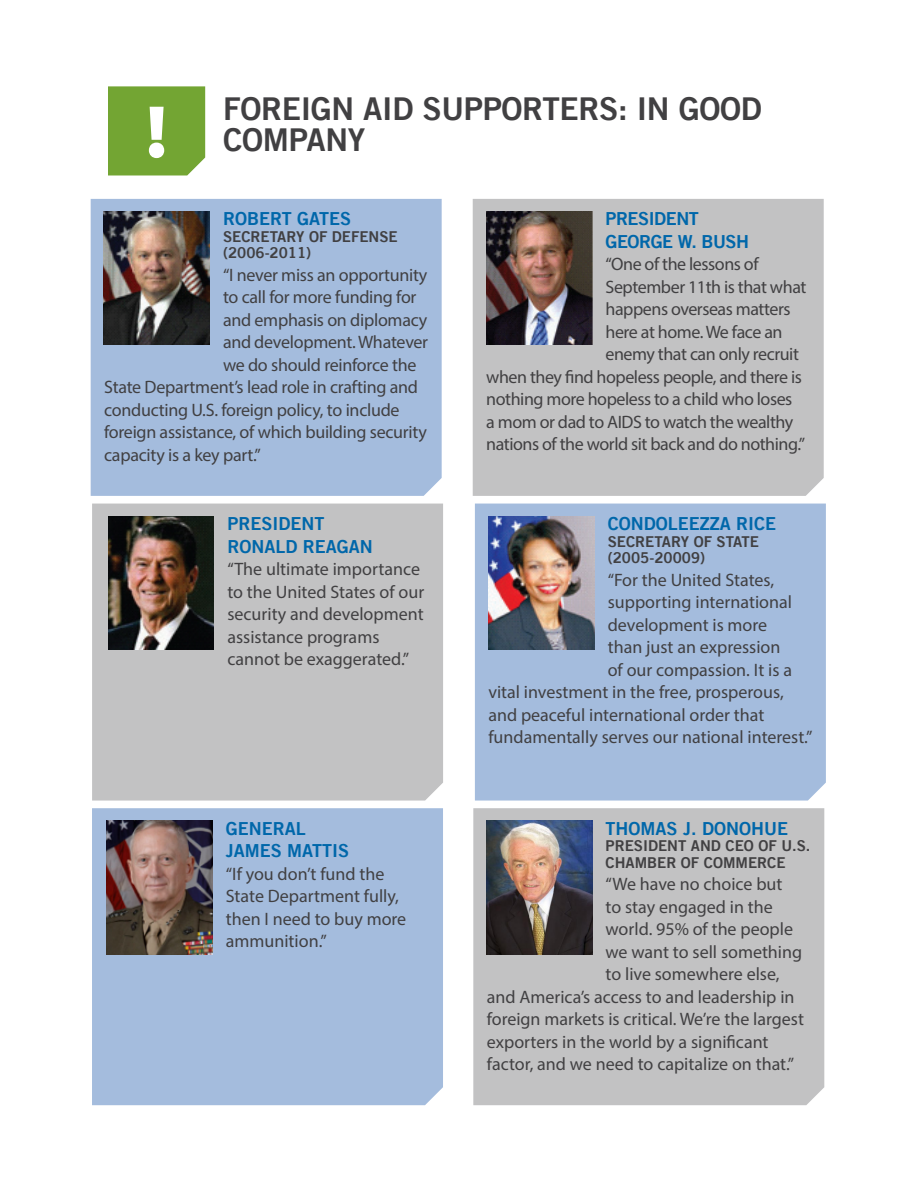
<style>
.page{position:relative;width:918px;height:1188px;background:#fff}
.page>*{position:absolute;margin:0;border:0;box-sizing:border-box;transform-origin:0 0}
.t1{font:900 75px "Myriad Pro";color:#fff}
.t2{font:31.5px "Trade Gothic LT Bold Two";letter-spacing:-.01em;color:#414042}
.Body_Text{font:18px/22.5px "Myriad Pro";letter-spacing:-.005em;color:#414042}
.Body_Text-2{font:18px "Myriad Pro";letter-spacing:-.025em;color:#414042}
.Validator{font:18px/22.5px "Trade Gothic LT Bold Two";color:#0067aa}
.Validator-2{font:18px/22.5px "Trade Gothic LT Bold Two";letter-spacing:-.025em;color:#0067aa}
.Validator-3{font:15px/16.5px "Trade Gothic LT Bold Two";color:#414042}
</style>
<div class="page">
<div style="left:108px;top:86px;width:97px;height:90px;background:#73a533"></div>
<div style="left:473px;top:199px;width:351px;height:297px;background:#c2c2c3"></div>
<div style="left:91px;top:199px;width:351px;height:297px;background:#a4bcdd"></div>
<img style="left:104px;top:212px;width:106px;height:133px">
<img style="left:486px;top:211px;width:106px;height:133px">
<div style="left:475px;top:504px;width:351px;height:297px;background:#a4bcdd"></div>
<div style="left:92px;top:504px;width:351px;height:297px;background:#c2c2c3"></div>
<img style="left:108px;top:516px;width:106px;height:134px">
<img style="left:488px;top:516px;width:106px;height:134px">
<div style="left:473px;top:808px;width:351px;height:297px;background:#c2c2c3"></div>
<div style="left:92px;top:808px;width:351px;height:297px;background:#a4bcdd"></div>
<img style="left:106px;top:821px;width:106px;height:133px">
<img style="left:486px;top:821px;width:106px;height:133px">
<p class="t1" style="left:146px;top:89px;width:23px">!</p>
<h1 class="t2" style="left:223px;top:89px;width:540px">FOREIGN AID SUPPORTERS: IN GOOD</h1>
<h1 class="t2" style="left:223px;top:121px;width:144px">COMPANY</h1>
<p class="Validator" style="left:223px;top:207px;width:130px">ROBERT GATES</p>
<p class="Validator-3" style="left:223px;top:228px;width:176px">SECRETARY OF DEFENSE</p>
<p class="Validator-3" style="left:223px;top:245px;width:90px">(2006-2011)</p>
<p class="Body_Text" style="left:223px;top:263px;width:206px">“I never miss an opportunity</p>
<p class="Body_Text" style="left:223px;top:286px;width:195px">to call for more funding for</p>
<p class="Body_Text" style="left:223px;top:308px;width:206px">and emphasis on diplomacy</p>
<p class="Body_Text" style="left:223px;top:331px;width:207px">and development. Whatever</p>
<p class="Body_Text" style="left:223px;top:353px;width:195px">we do should reinforce the</p>
<p class="Body_Text" style="left:104px;top:376px;width:315px">State Department’s lead role in crafting and</p>
<p class="Body_Text" style="left:104px;top:398px;width:297px">conducting U.S. foreign policy, to include</p>
<p class="Body_Text" style="left:104px;top:421px;width:324px">foreign assistance, of which building security</p>
<p class="Body_Text" style="left:104px;top:443px;width:158px">capacity is a key part.”</p>
<p class="Validator" style="left:227px;top:512px;width:147px">PRESIDENT<br>RONALD REAGAN</p>
<p class="Body_Text" style="left:227px;top:557px;width:198px">“The ultimate importance to the United States of our security and development assistance programs cannot be exaggerated.”</p>
<p class="Validator" style="left:226px;top:817px;width:125px">GENERAL<br>JAMES MATTIS</p>
<p class="Body_Text" style="left:226px;top:862px;width:182px">“If you don’t fund the<br>State Department fully, then I need to buy more ammunition.”</p>
<p class="Validator-2" style="left:606px;top:207px;width:145px">PRESIDENT<br>GEORGE W. BUSH</p>
<p class="Body_Text-2" style="left:606px;top:253px;width:155px">“One of the lessons of</p>
<p class="Body_Text-2" style="left:606px;top:276px;width:202px">September 11th is that what</p>
<p class="Body_Text-2" style="left:606px;top:298px;width:187px">happens overseas matters</p>
<p class="Body_Text-2" style="left:606px;top:321px;width:179px">here at home. We face an</p>
<p class="Body_Text-2" style="left:606px;top:343px;width:195px">enemy that can only recruit</p>
<p class="Body_Text-2" style="left:486px;top:366px;width:317px">when they find hopeless people, and there is</p>
<p class="Body_Text-2" style="left:486px;top:388px;width:308px">nothing more hopeless to a child who loses</p>
<p class="Body_Text-2" style="left:486px;top:411px;width:309px">a mom or dad to AIDS to watch the wealthy</p>
<p class="Body_Text-2" style="left:486px;top:433px;width:320px">nations of the world sit back and do nothing.”</p>
<p class="Validator" style="left:608px;top:512px;width:170px">CONDOLEEZZA RICE</p>
<p class="Validator-3" style="left:608px;top:533px;width:153px">SECRETARY OF STATE</p>
<p class="Validator-3" style="left:608px;top:549px;width:99px">(2005-20009)</p>
<p class="Body_Text" style="left:608px;top:568px;width:168px">“For the United States,</p>
<p class="Body_Text" style="left:608px;top:590px;width:186px">supporting international</p>
<p class="Body_Text" style="left:608px;top:613px;width:161px">development is more</p>
<p class="Body_Text" style="left:608px;top:635px;width:174px">than just an expression</p>
<p class="Body_Text" style="left:608px;top:658px;width:186px">of our compassion. It is a</p>
<p class="Body_Text" style="left:488px;top:680px;width:297px">vital investment in the free, prosperous,</p>
<p class="Body_Text" style="left:488px;top:703px;width:278px">and peaceful international order that</p>
<p class="Body_Text" style="left:488px;top:725px;width:325px">fundamentally serves our national interest.”</p>
<p class="Validator" style="left:606px;top:817px;width:184px">THOMAS J. DONOHUE</p>
<p class="Validator-3" style="left:606px;top:837px;width:206px">PRESIDENT AND CEO OF U.S.<br>CHAMBER OF COMMERCE</p>
<p class="Body_Text" style="left:606px;top:873px;width:178px">“We have no choice but</p>
<p class="Body_Text" style="left:606px;top:895px;width:169px">to stay engaged in the</p>
<p class="Body_Text" style="left:606px;top:918px;width:189px">world. 95% of the people</p>
<p class="Body_Text" style="left:606px;top:940px;width:198px">we want to sell something</p>
<p class="Body_Text" style="left:606px;top:963px;width:176px">to live somewhere else,</p>
<p class="Body_Text" style="left:487px;top:985px;width:309px">and America’s access to and leadership in</p>
<p class="Body_Text" style="left:487px;top:1008px;width:319px">foreign markets is critical. We’re the largest</p>
<p class="Body_Text" style="left:487px;top:1030px;width:283px">exporters in the world by a significant</p>
<p class="Body_Text" style="left:487px;top:1053px;width:309px">factor, and we need to capitalize on that.”</p>
</div>
